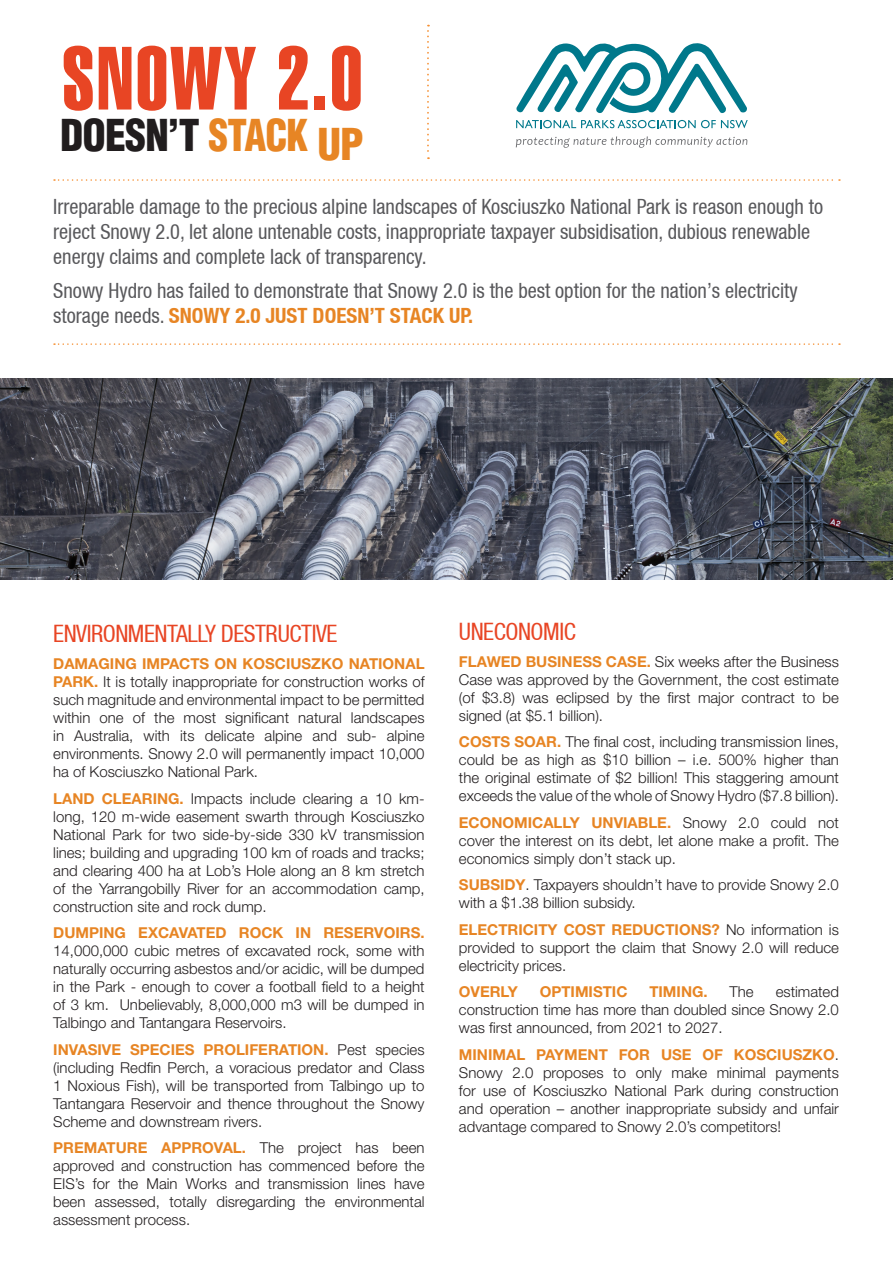
<style>
.page{position:relative;width:893px;height:1263px;background:#fff}
.page>*{position:absolute;margin:0;border:0;box-sizing:border-box;transform-origin:0 0}
.t1{font:88.05px "Helvetica LT Std Extra Comp";letter-spacing:.03em;color:#e84524}
.t2{font:900 condensed 42.9px "Helvetica LT Std";letter-spacing:-.02em;color:#211d1e}
.t3{font:condensed 24px "Helvetica Neue LT";letter-spacing:-.02em;color:#e84524}
.t4{font:condensed 21px/25.2px "Helvetica Neue LT";color:#58585b}
.t5{font:300 15px/18px "Helvetica Neue LT Std";color:#231f20;text-align:justify}
.t6{font:700 15px "Helvetica Neue LT Std";color:#e78524}
.s1{color:#e78524}
.s2{font-weight:700;color:#e78524}
</style>
<div class="page">
<img style="left:0;top:379px;width:893px;height:201px">
<svg style="left:54px;top:179px;width:786px;height:2px"></svg>
<svg style="left:54px;top:343px;width:786px;height:2px"></svg>
<svg style="left:427px;top:25px;width:2px;height:134px"></svg>
<svg style="left:516px;top:43px;width:231px;height:71px"></svg>
<svg style="left:516px;top:120px;width:232px;height:8px"></svg>
<svg style="left:516px;top:136px;width:231px;height:12px"></svg>
<h1 class="t1" style="left:62px;top:25px;width:302px">SNOWY 2.0</h1>
<h2 class="t2" style="left:60px;top:108px;width:305px">DOESN’T <span class="s1">STACK UP</span></h2>
<p class="t4" style="left:53px;top:194px;width:771px">Irreparable damage to the precious alpine landscapes of Kosciuszko National Park is reason enough to reject Snowy 2.0, let alone untenable costs, inappropriate taxpayer subsidisation, dubious renewable energy claims and complete lack of transparency.</p>
<h3 class="t4" style="left:53px;top:278px;width:746px">Snowy Hydro has failed to demonstrate that Snowy 2.0 is the best option for the nation’s electricity storage needs. <span class="s2">SNOWY 2.0 JUST DOESN’T STACK UP.</span></h3>
<h3 class="t3" style="left:53px;top:620px;width:286px">ENVIRONMENTALLY DESTRUCTIVE</h3>
<p class="t5" style="left:53px;top:654px;width:373px"><span class="s2">DAMAGING IMPACTS ON KOSCIUSZKO NATIONAL PARK.</span> It is totally inappropriate for construction works of such magnitude and environmental impact to be permitted within one of the most significant natural landscapes in Australia, with its delicate alpine and sub- alpine environments. Snowy 2.0 will permanently impact 10,000 ha of Kosciuszko National Park.</p>
<p class="t5" style="left:53px;top:789px;width:373px"><span class="s2">LAND CLEARING.</span> Impacts include clearing a 10 km&shy;long, 120 m-wide easement swarth through Kosciuszko National Park for two side-by-side 330 kV transmission lines; building and upgrading 100 km of roads and tracks; and clearing 400 ha at Lob’s Hole along an 8 km stretch of the Yarrangobilly River for an accommodation camp, construction site and rock dump.</p>
<p class="t6" style="left:53px;top:923px;width:373px">DUMPING EXCAVATED ROCK IN RESERVOIRS.</p>
<p class="t5" style="left:53px;top:941px;width:373px">14,000,000 cubic metres of excavated rock, some with naturally occurring asbestos and/or acidic, will be dumped in the Park - enough to cover a football field to a height of 3 km. Unbelievably, 8,000,000 m3 will be dumped in Talbingo and Tantangara Reservoirs.</p>
<p class="t5" style="left:53px;top:1040px;width:373px"><span class="s2">INVASIVE SPECIES PROLIFERATION.</span> Pest species (including Redfin Perch, a voracious predator and Class 1 Noxious Fish), will be transported from Talbingo up to Tantangara Reservoir and thence throughout the Snowy Scheme and downstream rivers.</p>
<p class="t5" style="left:53px;top:1138px;width:373px"><span class="s2">PREMATURE APPROVAL.</span> The project has been approved and construction has commenced before the EIS’s for the Main Works and transmission lines have been assessed, totally disregarding the environmental assessment process.</p>
<h3 class="t3" style="left:459px;top:618px;width:118px">UNECONOMIC</h3>
<p class="t5" style="left:459px;top:652px;width:382px"><span class="s2">FLAWED BUSINESS CASE.</span> Six weeks after the Business Case was approved by the Government, the cost estimate (of $3.8) was eclipsed by the first major contract to be signed (at $5.1 billion).</p>
<p class="t5" style="left:459px;top:732px;width:382px"><span class="s2">COSTS SOAR.</span> The final cost, including transmission lines, could be as high as $10 billion – i.e. 500% higher than the original estimate of $2 billion! This staggering amount exceeds the value of the whole of Snowy Hydro ($7.8 billion).</p>
<p class="t5" style="left:459px;top:813px;width:382px"><span class="s2">ECONOMICALLY UNVIABLE.</span> Snowy 2.0 could not cover the interest on its debt, let alone make a profit. The economics simply don’t stack up.</p>
<p class="t5" style="left:459px;top:875px;width:382px"><span class="s2">SUBSIDY</span>. Taxpayers shouldn’t have to provide Snowy 2.0 with a $1.38 billion subsidy.</p>
<p class="t5" style="left:459px;top:920px;width:382px"><span class="s2">ELECTRICITY COST REDUCTIONS?</span> No information is provided to support the claim that Snowy 2.0 will reduce electricity prices.</p>
<p class="t6" style="left:459px;top:983px;width:60px">OVERLY</p>
<p class="t6" style="left:540px;top:983px;width:89px">OPTIMISTIC</p>
<p class="t6" style="left:649px;top:983px;width:60px">TIMING.</p>
<p class="t5" style="left:730px;top:982px;width:26px">The</p>
<p class="t5" style="left:459px;top:982px;width:382px;text-indent:317px">estimated construction time has more than doubled since Snowy 2.0 was first announced, from 2021 to 2027.</p>
<p class="t5" style="left:459px;top:1045px;width:382px"><span class="s2">MINIMAL PAYMENT FOR USE OF KOSCIUSZKO</span>.<br>Snowy 2.0 proposes to only make minimal payments for use of Kosciuszko National Park during construction and operation – another inappropriate subsidy and unfair advantage compared to Snowy 2.0’s competitors!</p>
</div>
